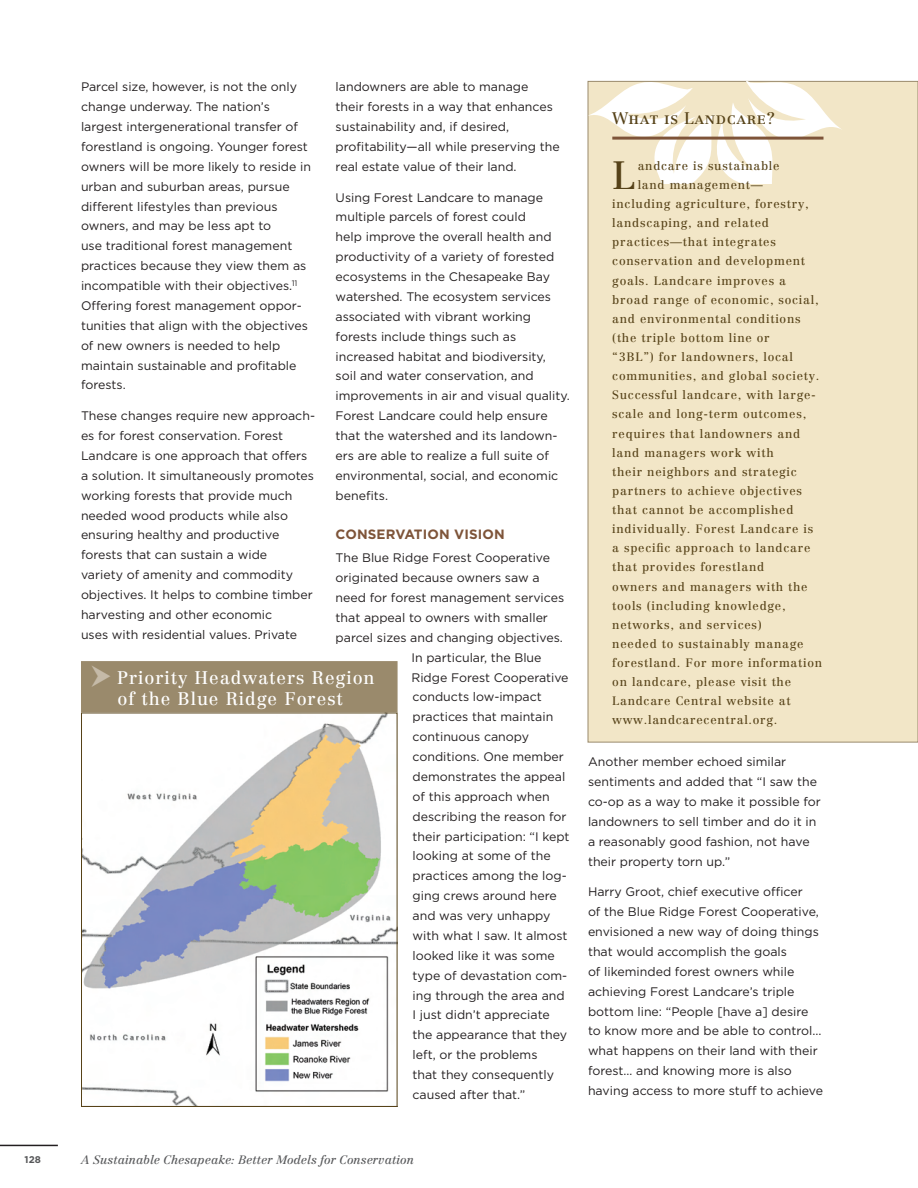
<style>
.page{position:relative;width:918px;height:1188px;background:#fff}
.page>*{position:absolute;margin:0;border:0;box-sizing:border-box;transform-origin:0 0}
.Sidebar-Text{font:38.85px "Centennial";color:#564218}
.Map_Chart_Titles{font:18px/20.7px "Centennial";letter-spacing:.05em;color:#fff}
.SideBar-Header{font:16.5px "Centennial Roman SC";letter-spacing:.035em;color:#564218}
.Paragraph_Sub_Titles{font:700 13.5px "Gotham";letter-spacing:.01em;color:#7e5439}
.Paragraph_Style{font:12.3px/19.8px "Gotham";color:#231f20}
.Sidebar-Text-2{font:12px "Centennial";letter-spacing:.06em;color:#564218}
.Page_Footer{font:italic 12px "Centennial";color:#57585a}
.Paragraph_Sub_Sectio{font:700 9.75px "Gotham";color:#57585a}
</style>
<div class="page">
<hr style="left:0;top:1145px;width:58px;height:1px;background:#231f20">
<img style="left:83px;top:714px;width:313px;height:391px">
<div style="left:81px;top:712px;width:317px;height:395px;border:1px solid #564218"></div>
<div style="left:588px;top:81px;width:330px;height:661px;background:#f2e6c7"></div>
<svg style="left:588px;top:82px;width:254px;height:101px"></svg>
<hr style="left:612px;top:137px;width:212px;height:3px;background:#7e5439">
<div style="left:81px;top:661px;width:317px;height:52px;background:#9a8a6c;border:2px solid #9a8a6c"></div>
<p class="Paragraph_Style" style="left:336px;top:77px;width:226px">landowners are able to manage<br>their forests in a way that enhances sustainability and, if desired, profitability—all while preserving the real estate value of their land.</p>
<p class="Paragraph_Style" style="left:336px;top:187px;width:236px">Using Forest Landcare to manage multiple parcels of forest could<br>help improve the overall health and productivity of a variety of forested ecosystems in the Chesapeake Bay watershed. The ecosystem services associated with vibrant working forests include things such as increased habitat and biodiversity,<br>soil and water conservation, and improvements in air and visual quality.<br>Forest Landcare could help ensure that the watershed and its landown&shy;ers are able to realize a full suite of environmental, social, and economic benefits.</p>
<p class="Paragraph_Sub_Titles" style="left:336px;top:527px;width:171px">CONSERVATION VISION</p>
<p class="Paragraph_Style" style="left:336px;top:548px;width:216px">The Blue Ridge Forest Cooperative</p>
<p class="Paragraph_Style" style="left:336px;top:568px;width:205px">originated because owners saw a</p>
<p class="Paragraph_Style" style="left:336px;top:588px;width:230px">need for forest management services</p>
<p class="Paragraph_Style" style="left:336px;top:608px;width:214px">that appeal to owners with smaller</p>
<p class="Paragraph_Style" style="left:336px;top:627px;width:229px">parcel sizes and changing objectives.</p>
<p class="Paragraph_Style" style="left:411px;top:647px;width:132px">In particular, the Blue</p>
<p class="Paragraph_Style" style="left:411px;top:667px;width:159px">Ridge Forest Cooperative</p>
<p class="Paragraph_Style" style="left:413px;top:687px;width:131px">conducts low-impact</p>
<p class="Paragraph_Style" style="left:413px;top:707px;width:142px">practices that maintain</p>
<p class="Paragraph_Style" style="left:413px;top:727px;width:118px">continuous canopy</p>
<p class="Paragraph_Style" style="left:413px;top:747px;width:153px">conditions. One member</p>
<p class="Paragraph_Style" style="left:413px;top:767px;width:154px">demonstrates the appeal</p>
<p class="Paragraph_Style" style="left:413px;top:786px;width:139px">of this approach when</p>
<p class="Paragraph_Style" style="left:413px;top:806px;width:155px">describing the reason for</p>
<p class="Paragraph_Style" style="left:413px;top:826px;width:159px">their participation: “I kept</p>
<p class="Paragraph_Style" style="left:413px;top:846px;width:140px">looking at some of the</p>
<p class="Paragraph_Style" style="left:413px;top:866px;width:156px">practices among the log-</p>
<p class="Paragraph_Style" style="left:413px;top:886px;width:146px">ging crews around here</p>
<p class="Paragraph_Style" style="left:413px;top:906px;width:139px">and was very unhappy</p>
<p class="Paragraph_Style" style="left:413px;top:926px;width:156px">with what I saw. It almost</p>
<p class="Paragraph_Style" style="left:413px;top:945px;width:144px">looked like it was some</p>
<p class="Paragraph_Style" style="left:413px;top:965px;width:156px">type of devastation com-</p>
<p class="Paragraph_Style" style="left:413px;top:985px;width:154px">ing through the area and</p>
<p class="Paragraph_Style" style="left:413px;top:1005px;width:139px">I just didn’t appreciate</p>
<p class="Paragraph_Style" style="left:413px;top:1025px;width:156px">the appearance that they</p>
<p class="Paragraph_Style" style="left:413px;top:1045px;width:126px">left, or the problems</p>
<p class="Paragraph_Style" style="left:413px;top:1065px;width:143px">that they consequently</p>
<p class="Paragraph_Style" style="left:413px;top:1084px;width:114px">caused after that.”</p>
<p class="Paragraph_Style" style="left:81px;top:77px;width:232px">Parcel size, however, is not the only change underway. The nation’s largest intergenerational transfer of forestland is ongoing. Younger forest owners will be more likely to reside in urban and suburban areas, pursue different lifestyles than previous owners, and may be less apt to<br>use traditional forest management practices because they view them as incompatible with their objectives.<sup>11<br></sup>Offering forest management oppor&shy;tunities that align with the objectives of new owners is needed to help maintain sustainable and profitable forests.</p>
<p class="Paragraph_Style" style="left:81px;top:406px;width:236px">These changes require new approach&shy;es for forest conservation. Forest Landcare is one approach that offers a solution. It simultaneously promotes working forests that provide much needed wood products while also ensuring healthy and productive forests that can sustain a wide<br>variety of amenity and commodity objectives. It helps to combine timber harvesting and other economic<br>uses with residential values. Private</p>
<p class="Map_Chart_Titles" style="left:117px;top:667px;width:259px">Priority Headwaters Region of the Blue Ridge Forest</p>
<p class="SideBar-Header" style="left:612px;top:108px;width:165px">What is Landcare?</p>
<p class="Sidebar-Text" style="left:612px;top:152px;width:25px">L</p>
<p class="Sidebar-Text-2" style="left:638px;top:158px;width:143px">andcare is sustainable</p>
<p class="Sidebar-Text-2" style="left:638px;top:178px;width:127px">land management—</p>
<p class="Sidebar-Text-2" style="left:612px;top:197px;width:198px">including agriculture, forestry,</p>
<p class="Sidebar-Text-2" style="left:612px;top:216px;width:158px">landscaping, and related</p>
<p class="Sidebar-Text-2" style="left:612px;top:235px;width:165px">practices—that integrates</p>
<p class="Sidebar-Text-2" style="left:612px;top:254px;width:194px">conservation and development</p>
<p class="Sidebar-Text-2" style="left:612px;top:273px;width:175px">goals. Landcare improves a</p>
<p class="Sidebar-Text-2" style="left:612px;top:292px;width:208px">broad range of economic, social,</p>
<p class="Sidebar-Text-2" style="left:612px;top:311px;width:190px">and environmental conditions</p>
<p class="Sidebar-Text-2" style="left:612px;top:331px;width:159px">(the triple bottom line or</p>
<p class="Sidebar-Text-2" style="left:612px;top:350px;width:182px">“3BL”) for landowners, local</p>
<p class="Sidebar-Text-2" style="left:612px;top:369px;width:208px">communities, and global society.</p>
<p class="Sidebar-Text-2" style="left:612px;top:388px;width:205px">Successful landcare, with large-</p>
<p class="Sidebar-Text-2" style="left:612px;top:407px;width:195px">scale and long-term outcomes,</p>
<p class="Sidebar-Text-2" style="left:612px;top:426px;width:189px">requires that landowners and</p>
<p class="Sidebar-Text-2" style="left:612px;top:445px;width:163px">land managers work with</p>
<p class="Sidebar-Text-2" style="left:612px;top:464px;width:186px">their neighbors and strategic</p>
<p class="Sidebar-Text-2" style="left:612px;top:484px;width:191px">partners to achieve objectives</p>
<p class="Sidebar-Text-2" style="left:612px;top:503px;width:183px">that cannot be accomplished</p>
<p class="Sidebar-Text-2" style="left:612px;top:522px;width:202px">individually. Forest Landcare is</p>
<p class="Sidebar-Text-2" style="left:612px;top:541px;width:200px">a specific approach to landcare</p>
<p class="Sidebar-Text-2" style="left:612px;top:560px;width:153px">that provides forestland</p>
<p class="Sidebar-Text-2" style="left:612px;top:579px;width:197px">owners and managers with the</p>
<p class="Sidebar-Text-2" style="left:612px;top:598px;width:175px">tools (including knowledge,</p>
<p class="Sidebar-Text-2" style="left:612px;top:617px;width:151px">networks, and services)</p>
<p class="Sidebar-Text-2" style="left:612px;top:637px;width:193px">needed to sustainably manage</p>
<p class="Sidebar-Text-2" style="left:612px;top:656px;width:211px">forestland. For more information</p>
<p class="Sidebar-Text-2" style="left:612px;top:675px;width:180px">on landcare, please visit the</p>
<p class="Sidebar-Text-2" style="left:612px;top:694px;width:180px">Landcare Central website at</p>
<p class="Sidebar-Text-2" style="left:612px;top:713px;width:167px">www.landcarecentral.org.</p>
<p class="Paragraph_Style" style="left:588px;top:752px;width:234px">Another member echoed similar sentiments and added that “I saw the co-op as a way to make it possible for landowners to sell timber and do it in a reasonably good fashion, not have their property torn up.”</p>
<p class="Paragraph_Style" style="left:588px;top:882px;width:237px">Harry Groot, chief executive officer<br>of the Blue Ridge Forest Cooperative, envisioned a new way of doing things that would accomplish the goals<br>of likeminded forest owners while achieving Forest Landcare’s triple bottom line: “People [have a] desire to know more and be able to control... what happens on their land with their forest… and knowing more is also having access to more stuff to achieve</p>
<p class="Paragraph_Sub_Sectio" style="left:25px;top:1154px;width:18px">128</p>
<p class="Page_Footer" style="left:81px;top:1153px;width:335px">A Sustainable Chesapeake: Better Models for Conservation</p>
</div>
